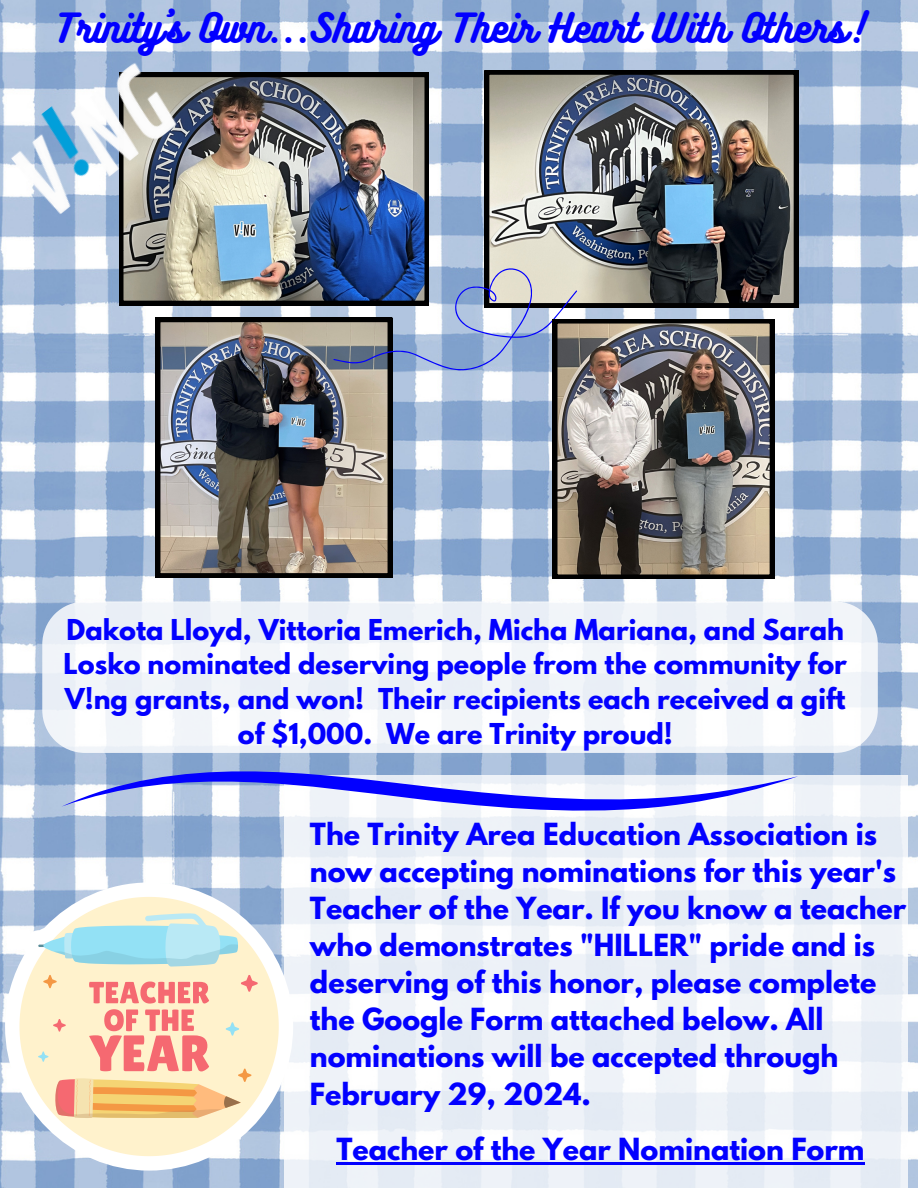
<style>
.page{position:relative;width:918px;height:1188px;background:#fff}
.page>*{position:absolute;margin:0;border:0;box-sizing:border-box;transform-origin:0 0}
.t1{font:36px "Bukhari Script";color:#0200ff}
.t2{font:700 27px/37.2px "League Spartan";color:#0200ff}
.t3{font:700 25.5px/34.8px "League Spartan";color:#0200ff;text-align:center}
</style>
<div class="page">
<img style="left:0;top:0;width:918px;height:1188px">
<img style="left:119px;top:73px;width:310px;height:232px">
<img style="left:485px;top:70px;width:313px;height:238px">
<img style="left:156px;top:318px;width:236px;height:260px">
<svg style="left:333px;top:266px;width:244px;height:105px;background:#8c9dba"></svg>
<svg style="left:42px;top:601px;width:836px;height:152px;fill:#f1f5f9"></svg>
<img style="left:1px;top:48px;width:181px;height:169px">
<img style="left:553px;top:319px;width:221px;height:260px">
<svg style="left:284px;top:775px;width:624px;height:413px;fill:#eef2f8"></svg>
<svg style="left:62px;top:753px;width:736px;height:63px"></svg>
<svg style="left:0;top:843px;width:332px;height:345px"></svg>
<svg style="left:38px;top:912px;width:201px;height:55px;background:#c1e6e7"></svg>
<svg style="left:38px;top:975px;width:220px;height:144px;background:#facdaa"></svg>
<hr style="left:336px;top:1162px;width:529px;height:3px;background:#0200ff">
<h1 class="t1" style="left:54px;top:4px;width:813px">Trinity’s Own...Sharing Their Heart With Others!</h1>
<p class="t3" style="left:64px;top:615px;width:785px">Dakota Lloyd, Vittoria Emerich, Micha Mariana, and Sarah Losko nominated deserving people from the community for V!ng grants, and won! Their recipients each received a gift of $1,000. We are Trinity proud!</p>
<p class="t2" style="left:310px;top:819px;width:598px">The Trinity Area Education Association is now accepting nominations for this year's Teacher of the Year. If you know a teacher who demonstrates "HILLER" pride and is deserving of this honor, please complete the Google Form attached below. All nominations will be accepted through February 29, 2024.</p>
<p class="t2" style="left:336px;top:1134px;width:530px">Teacher of the Year Nomination Form</p>
</div>
